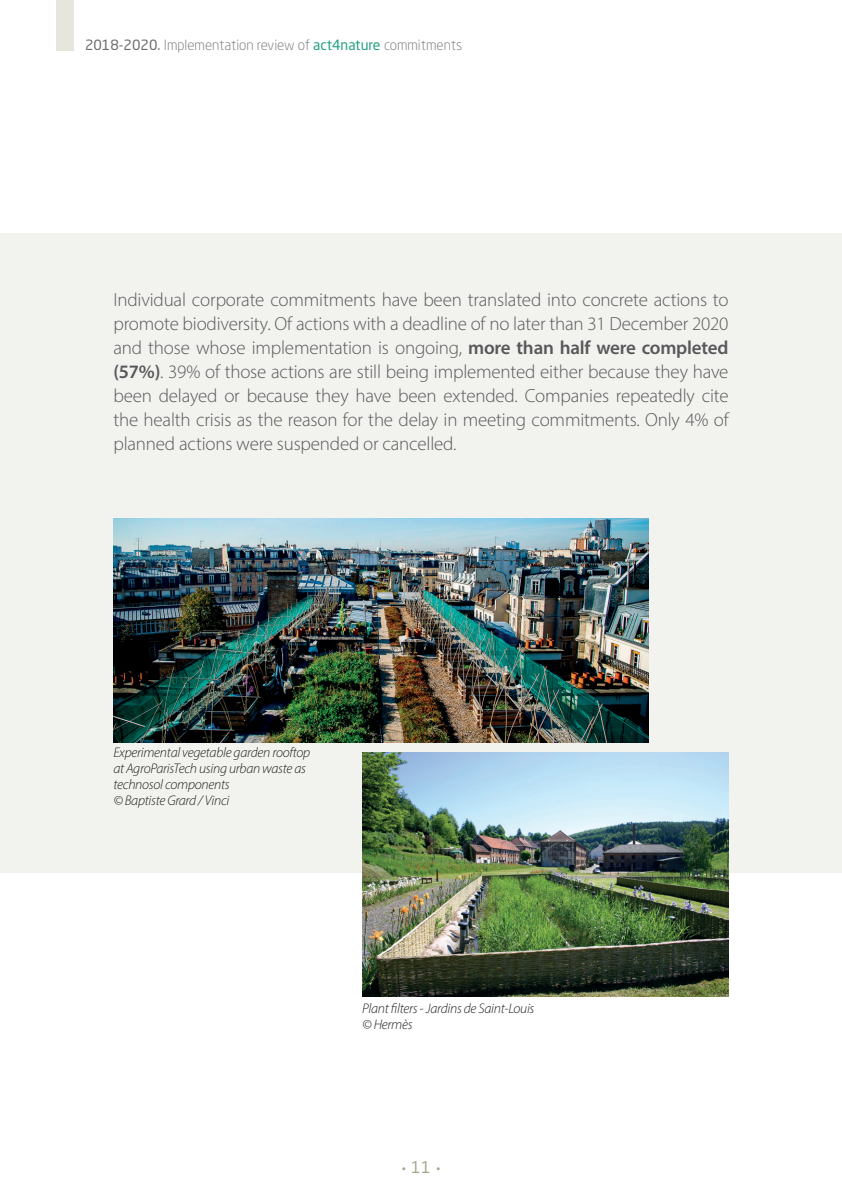
<style>
.page{position:relative;width:842px;height:1191px;background:#fff}
.page>*{position:absolute;margin:0;border:0;box-sizing:border-box;transform-origin:0 0}
.t1{font:300 19px/24px "Myriad Pro";letter-spacing:-.01em;color:#57585a;text-align:justify}
.t2{font:16px "Neo Sans Pro";color:#a9a790}
.t3{font:italic 300 14px/16px "Myriad Pro";letter-spacing:-.02em;color:#231f20}
.t4{font:300 14px "Neo Sans Pro";color:#6c6d70}
.s1{font-weight:400}
.s2{font-weight:400;color:#24a084}
.s3{font-weight:600}
</style>
<div class="page">
<div style="left:57px;top:0;width:17px;height:51px;background:#e7e6de"></div>
<div style="left:0;top:233px;width:842px;height:639px;background:#f2f2ef"></div>
<img style="left:113px;top:518px;width:536px;height:224px">
<img style="left:363px;top:752px;width:366px;height:244px">
<p class="t4" style="left:85px;top:37px;width:379px"><span class="s1">2018-2020.</span> Implementation review of <span class="s2">act4nature</span> commitments</p>
<p class="t1" style="left:113px;top:288px;width:617px">Individual corporate commitments have been translated into concrete actions to promote biodiversity. Of actions with a deadline of no later than 31 December 2020 and those whose implementation is ongoing, <span class="s3">more than half were completed (57%)</span>. 39% of those actions are still being implemented either because they have been delayed or because they have been extended. Companies repeatedly cite the health crisis as the reason for the delay in meeting commitments. Only 4% of planned actions were suspended or cancelled.</p>
<p class="t3" style="left:113px;top:744px;width:198px">Experimental vegetable garden rooftop at AgroParisTech using urban waste as technosol components<br>© Baptiste Grard / Vinci</p>
<p class="t3" style="left:362px;top:999px;width:174px">Plant filters - Jardins de Saint-Louis © Hermès</p>
<p class="t2" style="left:411px;top:1157px;width:21px">11</p>
</div>
